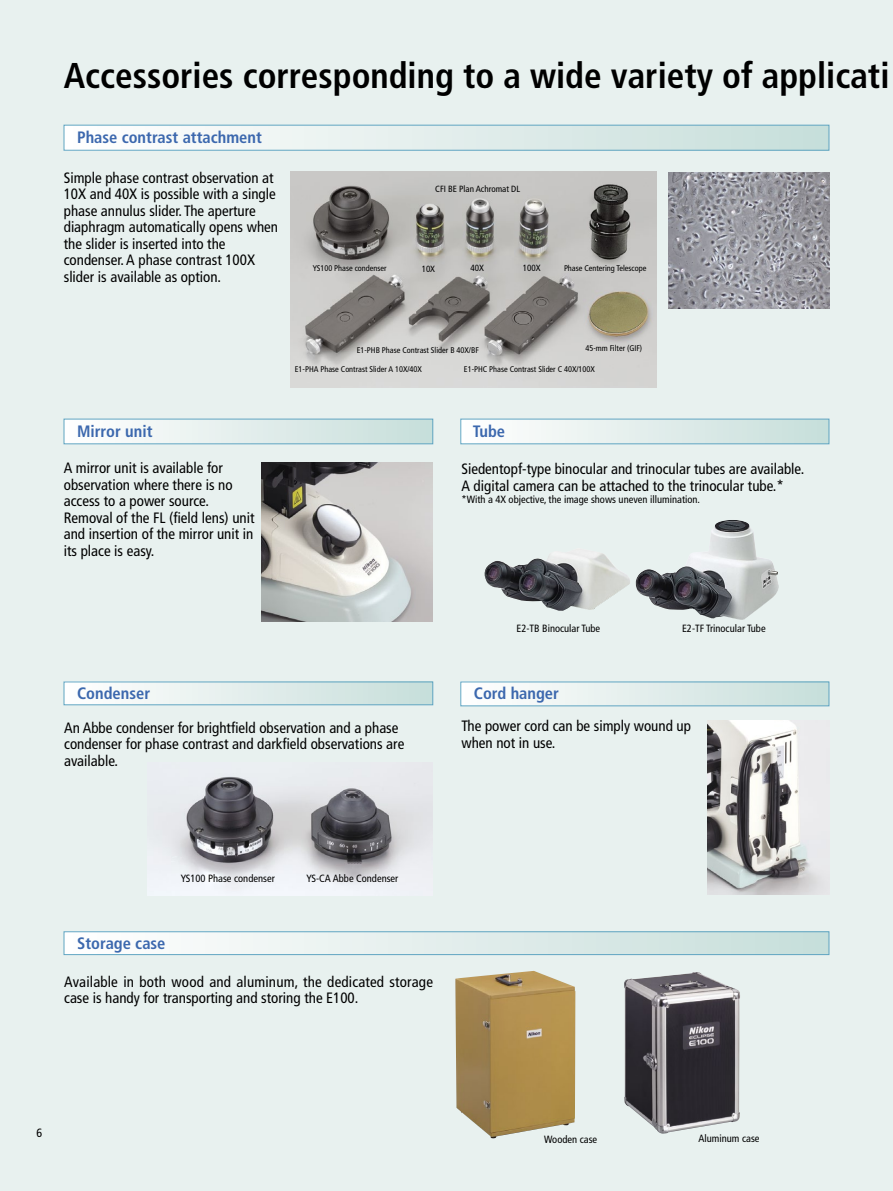
<style>
.page{position:relative;width:893px;height:1191px;background:#e8f1ef}
.page>*{position:absolute;margin:0;border:0;box-sizing:border-box;transform-origin:0 0}
.t1{font:700 condensed 35.85px "Frutiger LT Std";color:#000}
.t2{font:700 condensed 16.5px "Frutiger LT Std";color:#3c68ae}
.t3{font:condensed 15px/16.5px "Frutiger LT Std";color:#000}
.t4{font:condensed 12px "Frutiger LT Std";color:#000}
.t5{font:condensed 10.5px "Frutiger LT Std";color:#000}
.t6{font:condensed 9px "Frutiger LT Std";color:#000}
.t7{font:condensed 8.25px "Frutiger LT Std";color:#000}
</style>
<div class="page">
<div style="left:64px;top:125px;width:765px;height:25px;background:linear-gradient(to right,#fffffe,#c6deda)"></div>
<div style="left:64px;top:125px;width:765px;height:25px;border:1px solid #60a5c2"></div>
<div style="left:64px;top:419px;width:369px;height:25px;background:linear-gradient(to right,#fffffe,#c6deda)"></div>
<div style="left:64px;top:419px;width:369px;height:25px;border:1px solid #60a5c2"></div>
<div style="left:461px;top:419px;width:368px;height:25px;background:linear-gradient(to right,#fffffe,#c6deda)"></div>
<div style="left:461px;top:419px;width:368px;height:25px;border:1px solid #60a5c2"></div>
<div style="left:64px;top:682px;width:369px;height:23px;background:linear-gradient(to right,#fffffe,#c6deda)"></div>
<div style="left:64px;top:681px;width:369px;height:24px;border:1px solid #60a5c2"></div>
<div style="left:64px;top:931px;width:765px;height:23px;background:linear-gradient(to right,#fffffe,#c6deda)"></div>
<div style="left:64px;top:931px;width:765px;height:23px;border:1px solid #60a5c2"></div>
<div style="left:461px;top:682px;width:368px;height:24px;background:linear-gradient(to right,#fffffe,#c6deda)"></div>
<div style="left:461px;top:681px;width:368px;height:25px;border:1px solid #60a5c2"></div>
<img style="left:262px;top:462px;width:171px;height:159px">
<img style="left:668px;top:172px;width:161px;height:136px">
<img style="left:291px;top:172px;width:366px;height:215px">
<img style="left:484px;top:520px;width:295px;height:100px">
<img style="left:147px;top:776px;width:286px;height:119px">
<img style="left:707px;top:720px;width:122px;height:174px">
<img style="left:455px;top:971px;width:120px;height:167px">
<img style="left:624px;top:972px;width:116px;height:161px">
<h1 class="t1" style="left:64px;top:54px;width:827px">Accessories corresponding to a wide variety of applicati</h1>
<p class="t2" style="left:77px;top:128px;width:186px">Phase contrast attachment</p>
<p class="t3" style="left:64px;top:169px;width:216px">Simple phase contrast observation at 10X and 40X is possible with a single phase annulus slider. The aperture diaphragm automatically opens when the slider is inserted into the condenser. A phase contrast 100X slider is available as option.</p>
<p class="t7" style="left:313px;top:263px;width:75px">YS100 Phase condenser</p>
<p class="t6" style="left:435px;top:183px;width:86px">CFI BE Plan Achromat DL</p>
<p class="t6" style="left:422px;top:264px;width:15px">10X</p>
<p class="t6" style="left:471px;top:263px;width:15px">40X</p>
<p class="t6" style="left:523px;top:263px;width:19px">100X</p>
<p class="t7" style="left:564px;top:263px;width:84px">Phase Centering Telescope</p>
<p class="t7" style="left:585px;top:343px;width:58px">45-mm Filter (GIF)</p>
<p class="t7" style="left:357px;top:345px;width:124px">E1-PHB Phase Contrast Slider B 40X/BF</p>
<p class="t7" style="left:464px;top:364px;width:132px">E1-PHC Phase Contrast Slider C 40X/100X</p>
<p class="t7" style="left:295px;top:365px;width:129px">E1-PHA Phase Contrast Slider A 10X/40X</p>
<p class="t2" style="left:77px;top:421px;width:77px">Mirror unit</p>
<p class="t2" style="left:473px;top:421px;width:34px">Tube</p>
<p class="t3" style="left:64px;top:460px;width:192px">A mirror unit is available for observation where there is no access to a power source.<br>Removal of the FL (field lens) unit and insertion of the mirror unit in its place is easy.</p>
<p class="t2" style="left:77px;top:683px;width:75px">Condenser</p>
<p class="t3" style="left:461px;top:461px;width:344px">Siedentopf-type binocular and trinocular tubes are available.<br>A digital camera can be attached to the trinocular tube.*</p>
<p class="t5" style="left:461px;top:494px;width:240px">*With a 4X objective, the image shows uneven illumination.</p>
<p class="t5" style="left:517px;top:622px;width:85px">E2-TB Binocular Tube</p>
<p class="t2" style="left:474px;top:684px;width:87px">Cord hanger</p>
<p class="t5" style="left:682px;top:622px;width:85px">E2-TF Trinocular Tube</p>
<p class="t3" style="left:64px;top:719px;width:342px">An Abbe condenser for brightfield observation and a phase condenser for phase contrast and darkfield observations are available.</p>
<p class="t3" style="left:461px;top:718px;width:231px">The power cord can be simply wound up when not in use.</p>
<p class="t5" style="left:181px;top:872px;width:96px">YS100 Phase condenser</p>
<p class="t5" style="left:306px;top:872px;width:93px">YS-CA Abbe Condenser</p>
<p class="t2" style="left:77px;top:933px;width:90px">Storage case</p>
<p class="t3" style="left:64px;top:973px;width:370px">Available in both wood and aluminum, the dedicated storage case is handy for transporting and storing the E100.</p>
<p class="t4" style="left:36px;top:1126px;width:7px">6</p>
<p class="t5" style="left:544px;top:1133px;width:55px">Wooden case</p>
<p class="t5" style="left:698px;top:1132px;width:63px">Aluminum case</p>
</div>
